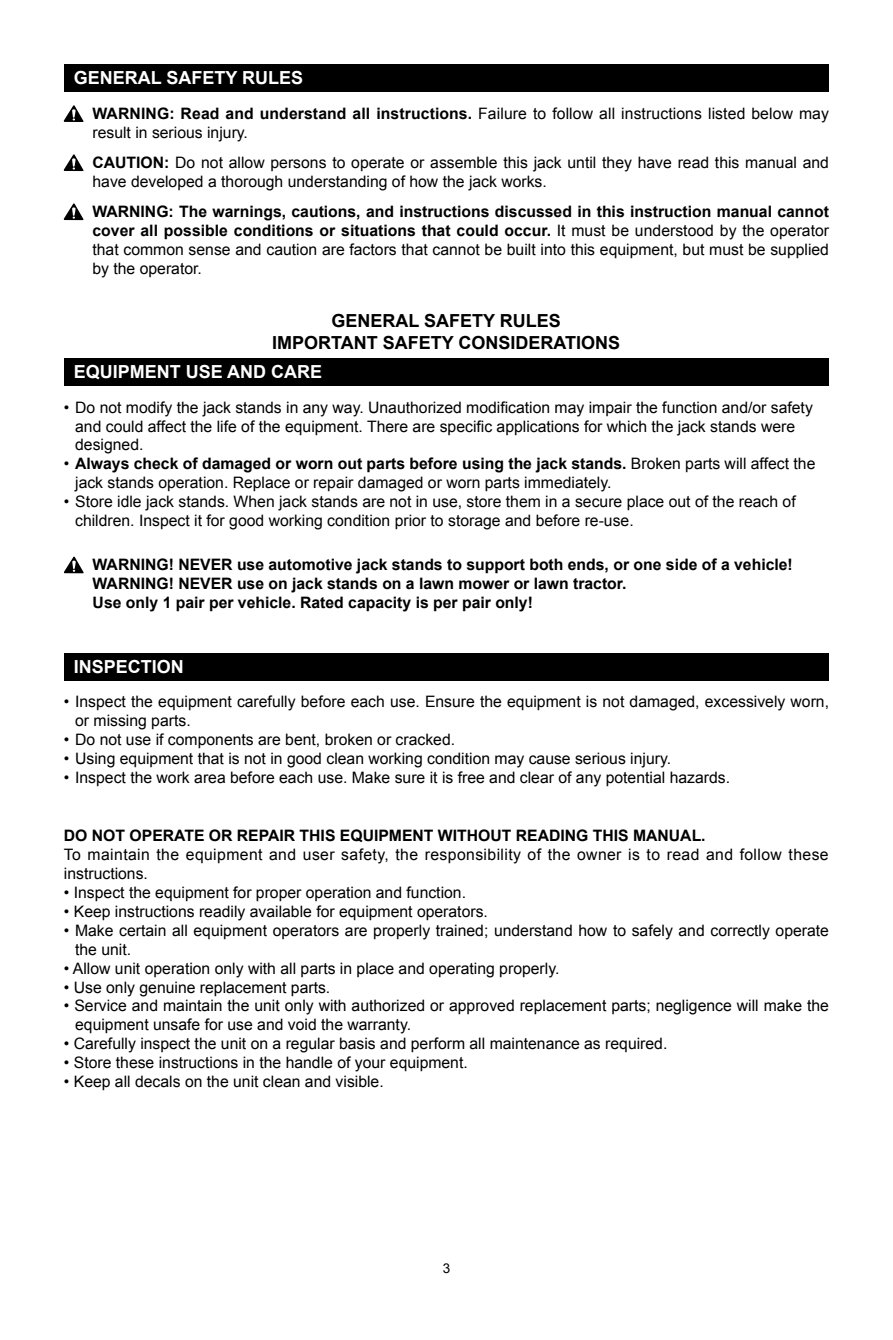
<style>
.page{position:relative;width:893px;height:1340px;background:#fff}
.page>*{position:absolute;margin:0;border:0;box-sizing:border-box;transform-origin:0 0}
.t1{font:700 18px "Arial";color:#fff}
.t2{font:700 18px/21.6px "Arial";color:#000;text-align:center}
.t3{font:15.75px/18.9px "Arial";color:#000}
.t4{font:700 15.75px/18.9px "Arial";color:#000;text-align:justify}
.t5{font:15.75px/18.9px "Arial";letter-spacing:.025em;color:#000}
.t6{font:13.5px "Arial";color:#000}
.s1{font-weight:700}
.s2{font-weight:400}
</style>
<div class="page">
<div style="left:64px;top:64px;width:764px;height:27px;background:#000"></div>
<div style="left:64px;top:358px;width:764px;height:28px;background:#000"></div>
<div style="left:64px;top:653px;width:764px;height:27px;background:#000"></div>
<svg style="left:64px;top:105px;width:20px;height:17px"></svg>
<svg style="left:64px;top:154px;width:20px;height:17px"></svg>
<svg style="left:64px;top:203px;width:20px;height:17px"></svg>
<svg style="left:64px;top:556px;width:20px;height:17px"></svg>
<p class="t1" style="left:74px;top:66px;width:231px">GENERAL SAFETY RULES</p>
<p class="t3" style="left:92px;top:104px;width:738px"><span class="s1">WARNING: Read and understand all instructions.</span> Failure to follow all instructions listed below may result in serious injury.</p>
<p class="t3" style="left:92px;top:153px;width:738px"><span class="s1">CAUTION:</span> Do not allow persons to operate or assemble this jack until they have read this manual and have developed a thorough understanding of how the jack works.</p>
<p class="t4" style="left:92px;top:202px;width:738px">WARNING: The warnings, cautions, and instructions discussed in this instruction manual cannot cover all possible conditions or situations that could occur. <span class="s2">It must be understood by the operator that common sense and caution are factors that cannot be built into this equipment, but must be supplied by the operator.</span></p>
<p class="t2" style="left:272px;top:311px;width:350px">GENERAL SAFETY RULES<br>IMPORTANT SAFETY CONSIDERATIONS</p>
<p class="t1" style="left:74px;top:360px;width:250px">EQUIPMENT USE AND CARE</p>
<p class="t3" style="left:75px;top:398px;width:739px;text-indent:-11px">• Do not modify the jack stands in any way. Unauthorized modification may impair the function and/or safety and could affect the life of the equipment. There are specific applications for which the jack stands were designed.</p>
<p class="t3" style="left:75px;top:454px;width:742px;text-indent:-11px">• <span class="s1">Always check of damaged or worn out parts before using the jack stands.</span> Broken parts will affect the jack stands operation. Replace or repair damaged or worn parts immediately.</p>
<p class="t3" style="left:75px;top:492px;width:722px;text-indent:-11px">• Store idle jack stands. When jack stands are not in use, store them in a secure place out of the reach of children. Inspect it for good working condition prior to storage and before re-use.</p>
<p class="t4" style="left:93px;top:555px;width:702px;text-align:left">WARNING! NEVER use automotive jack stands to support both ends, or one side of a vehicle!<br>WARNING! NEVER use on jack stands on a lawn mower or lawn tractor.<br>Use only 1 pair per vehicle. Rated capacity is per pair only!</p>
<p class="t1" style="left:74px;top:655px;width:112px">INSPECTION</p>
<p class="t3" style="left:75px;top:692px;width:755px;text-indent:-11px">• Inspect the equipment carefully before each use. Ensure the equipment is not damaged, excessively worn, or missing parts.</p>
<p class="t3" style="left:64px;top:730px;width:393px">• Do not use if components are bent, broken or cracked.</p>
<p class="t3" style="left:64px;top:749px;width:609px">• Using equipment that is not in good clean working condition may cause serious injury.</p>
<p class="t3" style="left:64px;top:768px;width:668px">• Inspect the work area before each use. Make sure it is free and clear of any potential hazards.</p>
<p class="t4" style="left:64px;top:826px;width:643px">DO NOT OPERATE OR REPAIR THIS EQUIPMENT WITHOUT READING THIS MANUAL.</p>
<p class="t5" style="left:64px;top:845px;width:766px">To maintain the equipment and user safety, the responsibility of the owner is to read and follow these instructions.</p>
<p class="t3" style="left:64px;top:883px;width:404px">• Inspect the equipment for proper operation and function.</p>
<p class="t3" style="left:64px;top:902px;width:425px">• Keep instructions readily available for equipment operators.</p>
<p class="t3" style="left:75px;top:921px;width:755px;text-indent:-11px">• Make certain all equipment operators are properly trained; understand how to safely and correctly operate the unit.</p>
<p class="t3" style="left:64px;top:958px;width:497px">• Allow unit operation only with all parts in place and operating properly.</p>
<p class="t3" style="left:64px;top:977px;width:268px">• Use only genuine replacement parts.</p>
<p class="t3" style="left:75px;top:996px;width:755px;text-indent:-11px">• Service and maintain the unit only with authorized or approved replacement parts; negligence will make the equipment unsafe for use and void the warranty.</p>
<p class="t3" style="left:64px;top:1034px;width:605px">• Carefully inspect the unit on a regular basis and perform all maintenance as required.</p>
<p class="t3" style="left:64px;top:1053px;width:405px">• Store these instructions in the handle of your equipment.</p>
<p class="t3" style="left:64px;top:1072px;width:321px">• Keep all decals on the unit clean and visible.</p>
<p class="t6" style="left:443px;top:1259px;width:9px">3</p>
</div>
